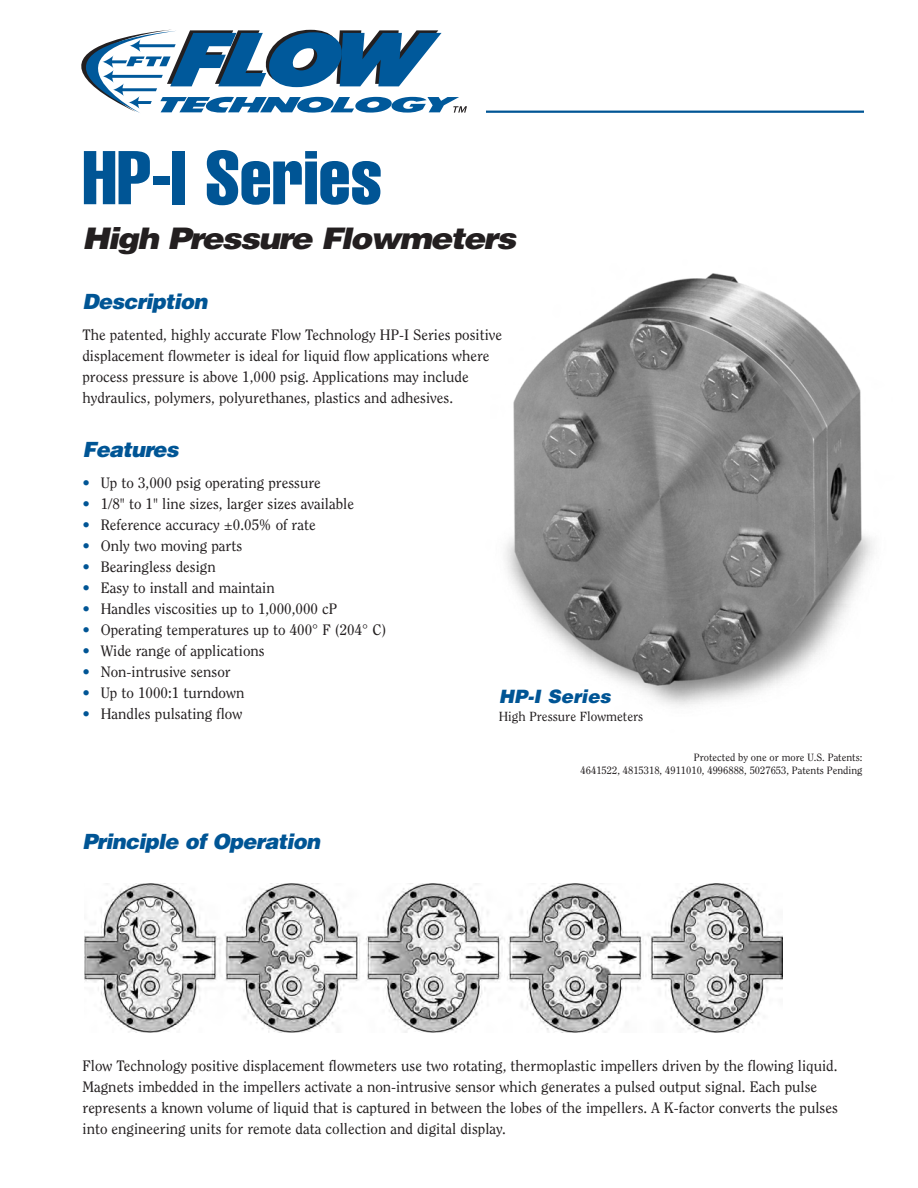
<style>
.page{position:relative;width:918px;height:1188px;background:#fff}
.page>*{position:absolute;margin:0;border:0;box-sizing:border-box;transform-origin:0 0}
.t1{font:extra-condensed 74.7px "Helvetica";color:#005595}
.t2{font:italic 900 29.7px "Helvetica";letter-spacing:-.055em;color:#231f20;scale:1.1 1}
.t3{font:italic 900 21px "Helvetica";letter-spacing:-.035em;color:#005595}
.t4{font:italic 900 18.45px "Helvetica";color:#005595}
.t5{font:15px/21px "Clearface";color:#231f20}
.t6{font:13.2px "Clearface";color:#231f20}
.t7{font:10.5px/12.6px "Clearface";color:#231f20;text-align:right}
.s1{color:#005595}
</style>
<div class="page">
<hr style="left:486px;top:111px;width:378px;height:2px;background:#005595">
<svg style="left:81px;top:30px;width:386px;height:83px"></svg>
<img style="left:505px;top:273px;width:368px;height:433px">
<img style="left:84px;top:884px;width:699px;height:148px">
<h1 class="t1" style="left:82px;top:151px;width:302px">HP-I Series</h1>
<h2 class="t2" style="left:82px;top:221px;width:396px">High Pressure Flowmeters</h2>
<h3 class="t3" style="left:82px;top:289px;width:126px">Description</h3>
<p class="t5" style="left:82px;top:325px;width:421px">The patented, highly accurate Flow Technology HP-I Series positive displacement flowmeter is ideal for liquid flow applications where process pressure is above 1,000 psig. Applications may include hydraulics, polymers, polyurethanes, plastics and adhesives.</p>
<h3 class="t3" style="left:82px;top:437px;width:98px">Features</h3>
<p class="t5" style="left:82px;top:473px;width:240px"><span class="s1">•</span> Up to 3,000 psig operating pressure</p>
<p class="t5" style="left:82px;top:494px;width:273px"><span class="s1">•</span> 1/8" to 1" line sizes, larger sizes available</p>
<p class="t5" style="left:82px;top:515px;width:235px"><span class="s1">•</span> Reference accuracy ±0.05% of rate</p>
<p class="t5" style="left:82px;top:536px;width:161px"><span class="s1">•</span> Only two moving parts</p>
<p class="t5" style="left:82px;top:557px;width:135px"><span class="s1">•</span> Bearingless design</p>
<p class="t5" style="left:82px;top:578px;width:194px"><span class="s1">•</span> Easy to install and maintain</p>
<p class="t5" style="left:82px;top:599px;width:256px"><span class="s1">•</span> Handles viscosities up to 1,000,000 cP</p>
<p class="t5" style="left:82px;top:620px;width:306px"><span class="s1">•</span> Operating temperatures up to 400° F (204° C)</p>
<p class="t5" style="left:82px;top:641px;width:184px"><span class="s1">•</span> Wide range of applications</p>
<p class="t5" style="left:82px;top:662px;width:150px"><span class="s1">•</span> Non-intrusive sensor</p>
<p class="t5" style="left:82px;top:683px;width:163px"><span class="s1">•</span> Up to 1000:1 turndown</p>
<p class="t5" style="left:82px;top:704px;width:161px"><span class="s1">•</span> Handles pulsating flow</p>
<p class="t4" style="left:499px;top:685px;width:114px">HP-I Series</p>
<p class="t6" style="left:499px;top:711px;width:146px">High Pressure Flowmeters</p>
<h3 class="t3" style="left:82px;top:830px;width:239px">Principle of Operation</h3>
<p class="t7" style="left:581px;top:752px;width:283px">Protected by one or more U.S. Patents:<br>4641522, 4815318, 4911010, 4996888, 5027653, Patents Pending</p>
<p class="t5" style="left:82px;top:1056px;width:757px">Flow Technology positive displacement flowmeters use two rotating, thermoplastic impellers driven by the flowing liquid.<br>Magnets imbedded in the impellers activate a non-intrusive sensor which generates a pulsed output signal. Each pulse represents a known volume of liquid that is captured in between the lobes of the impellers. A K-factor converts the pulses into engineering units for remote data collection and digital display.</p>
</div>
